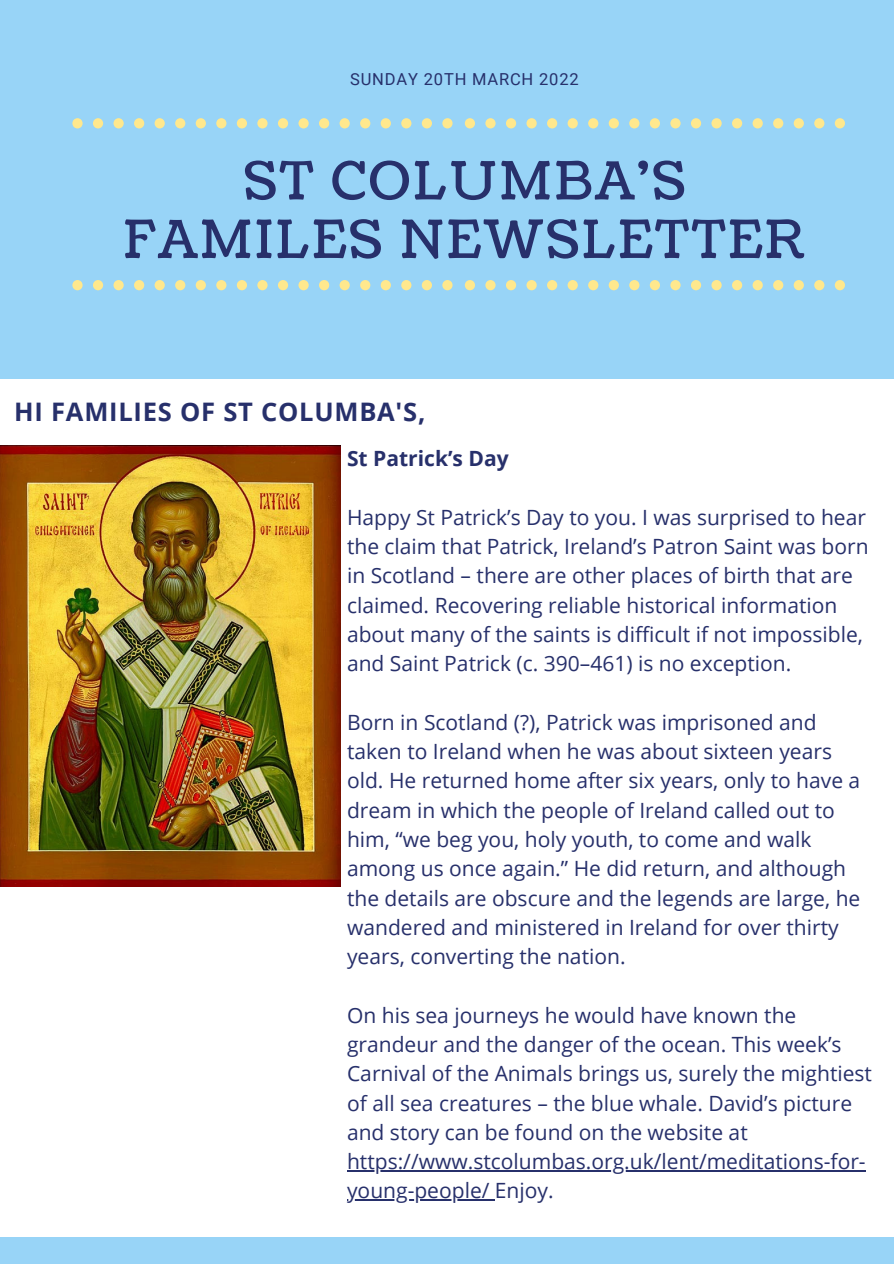
<style>
.page{position:relative;width:894px;height:1264px;background:#fff}
.page>*{position:absolute;margin:0;border:0;box-sizing:border-box;transform-origin:0 0}
.t1{font:52.5px/58.5px "Coustard";letter-spacing:.05em;color:#27306b;text-align:center}
.t2{font:700 25.5px "Open Sans";letter-spacing:.03em;color:#27306b}
.t3{font:21px/29.2px "Open Sans";color:#27306b}
.t4{font:700 21px "Open Sans";color:#27306b}
.t5{font:16.5px "Roboto";letter-spacing:.05em;color:#27306b}
</style>
<div class="page">
<div style="left:0;top:0;width:893px;height:378px;background:#98d4f7"></div>
<svg style="left:72px;top:118px;width:380px;height:10px"></svg>
<svg style="left:464px;top:118px;width:380px;height:10px"></svg>
<svg style="left:72px;top:280px;width:380px;height:10px"></svg>
<svg style="left:464px;top:280px;width:380px;height:10px"></svg>
<div style="left:0;top:1237px;width:893px;height:26px;background:#98d4f7"></div>
<img style="left:0;top:446px;width:340px;height:440px">
<hr style="left:347px;top:1170px;width:518px;height:1px;background:#27306b">
<hr style="left:347px;top:1199px;width:148px;height:1px;background:#27306b">
<p class="t5" style="left:350px;top:70px;width:230px">SUNDAY 20TH MARCH 2022</p>
<p class="t1" style="left:123px;top:153px;width:683px">ST COLUMBA'S<br>FAMILES NEWSLETTER</p>
<p class="t2" style="left:14px;top:394px;width:412px">HI FAMILIES OF ST COLUMBA'S,</p>
<p class="t4" style="left:347px;top:444px;width:163px">St Patrick’s Day</p>
<p class="t3" style="left:347px;top:502px;width:523px">Happy St Patrick’s Day to you. I was surprised to hear the claim that Patrick, Ireland’s Patron Saint was born in Scotland – there are other places of birth that are claimed. Recovering reliable historical information about many of the saints is difficult if not impossible, and Saint Patrick (c. 390–461) is no exception.</p>
<p class="t3" style="left:347px;top:707px;width:514px">Born in Scotland (?), Patrick was imprisoned and taken to Ireland when he was about sixteen years old. He returned home after six years, only to have a dream in which the people of Ireland called out to him, “we beg you, holy youth, to come and walk among us once again.” He did return, and although the details are obscure and the legends are large, he wandered and ministered in Ireland for over thirty years, converting the nation.</p>
<p class="t3" style="left:347px;top:999px;width:526px">On his sea journeys he would have known the grandeur and the danger of the ocean. This week’s Carnival of the Animals brings us, surely the mightiest of all sea creatures – the blue whale. David’s picture and story can be found on the website at https://www.stcolumbas.org.uk/lent/meditations-for&shy;young-people/ Enjoy.</p>
</div>
